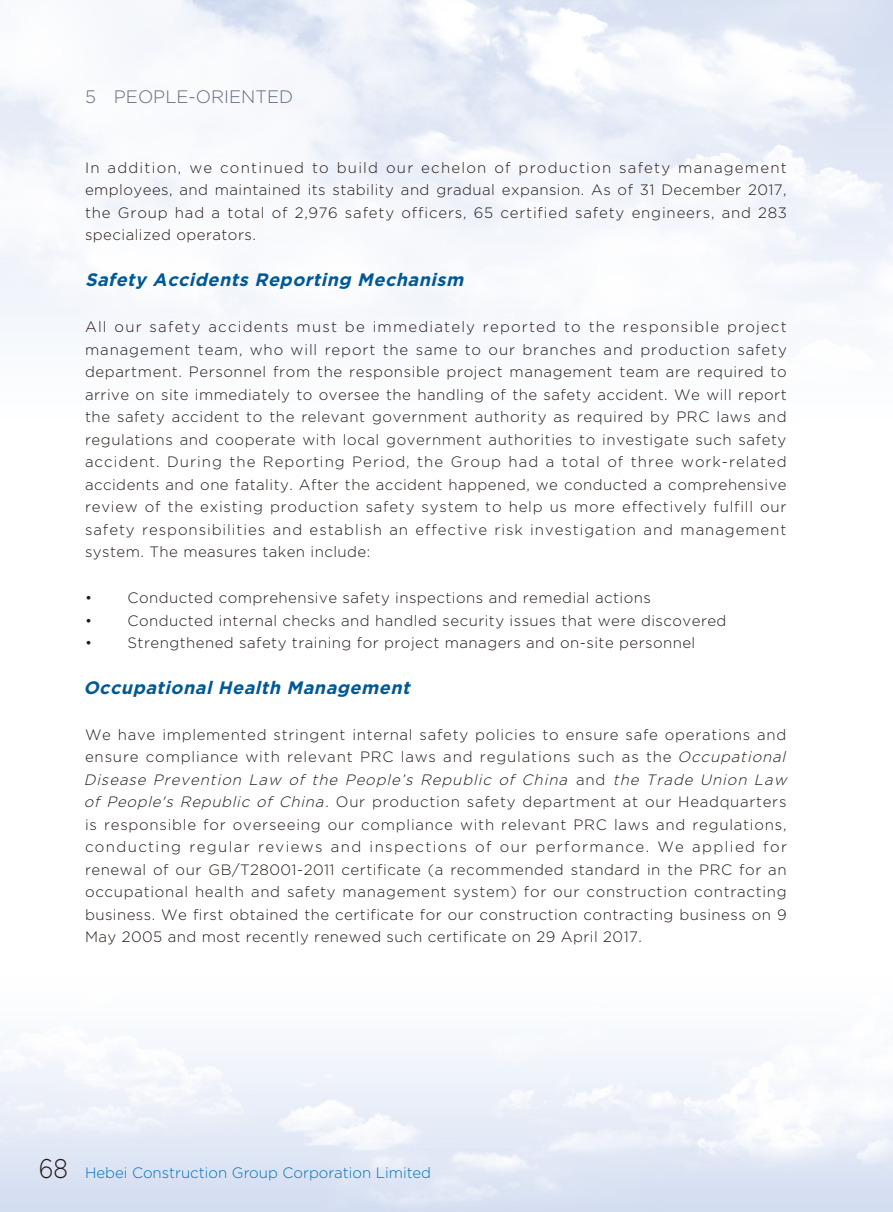
<style>
.page{position:relative;width:893px;height:1212px;background:#fff}
.page>*{position:absolute;margin:0;border:0;box-sizing:border-box;transform-origin:0 0}
._03_Heading_3{font:italic 700 18px "Gotham";color:#005997}
.t1{font:300 18px "Gotham";color:#626c7d}
._00_Body_text{font:300 15px/22.5px "Gotham";letter-spacing:.04em;color:#231916;text-align:justify}
.t2{font:300 15px "Gotham";color:#0070bb}
.s1{font-style:italic}
.s2{font-size:27px;color:#231916}
</style>
<div class="page">
<p class="t1" style="left:85px;top:87px;width:210px">5 PEOPLE-ORIENTED</p>
<p class="_00_Body_text" style="left:85px;top:156px;width:703px">In addition, we continued to build our echelon of production safety management employees, and maintained its stability and gradual expansion. As of 31 December 2017, the Group had a total of 2,976 safety officers, 65 certified safety engineers, and 283 specialized operators.</p>
<p class="_03_Heading_3" style="left:85px;top:269px;width:384px">Safety Accidents Reporting Mechanism</p>
<p class="_00_Body_text" style="left:85px;top:315px;width:703px">All our safety accidents must be immediately reported to the responsible project management team, who will report the same to our branches and production safety department. Personnel from the responsible project management team are required to arrive on site immediately to oversee the handling of the safety accident. We will report the safety accident to the relevant government authority as required by PRC laws and regulations and cooperate with local government authorities to investigate such safety accident. During the Reporting Period, the Group had a total of three work-related accidents and one fatality. After the accident happened, we conducted a comprehensive review of the existing production safety system to help us more effectively fulfill our safety responsibilities and establish an effective risk investigation and management system. The measures taken include:</p>
<p class="_00_Body_text" style="left:85px;top:586px;width:567px">• Conducted comprehensive safety inspections and remedial actions</p>
<p class="_00_Body_text" style="left:85px;top:609px;width:643px">• Conducted internal checks and handled security issues that were discovered</p>
<p class="_00_Body_text" style="left:85px;top:631px;width:612px">• Strengthened safety training for project managers and on-site personnel</p>
<p class="_03_Heading_3" style="left:83px;top:677px;width:332px">Occupational Health Management</p>
<p class="_00_Body_text" style="left:84px;top:723px;width:708px;text-align:left">We have implemented stringent internal safety policies to ensure safe operations and ensure compliance with relevant PRC laws and regulations such as the <span class="s1">Occupational Disease Prevention Law of the People’s Republic of China</span> a n d <span class="s1">the Trade Union Law of People's Republic of China</span>. Our production safety department at our Headquarters is responsible for overseeing our compliance with relevant PRC laws and regulations, conducting regular reviews and inspections of our performance. We applied for renewal of our GB/T28001-2011 certificate (a recommended standard in the PRC for an occupational health and safety management system) for our construction contracting business. We first obtained the certificate for our construction contracting business on 9<br>May 2005 and most recently renewed such certificate on 29 April 2017.</p>
<p class="t2" style="left:39px;top:1165px;width:394px"><span class="s2">68</span> Hebei Construction Group Corporation Limited</p>
</div>
